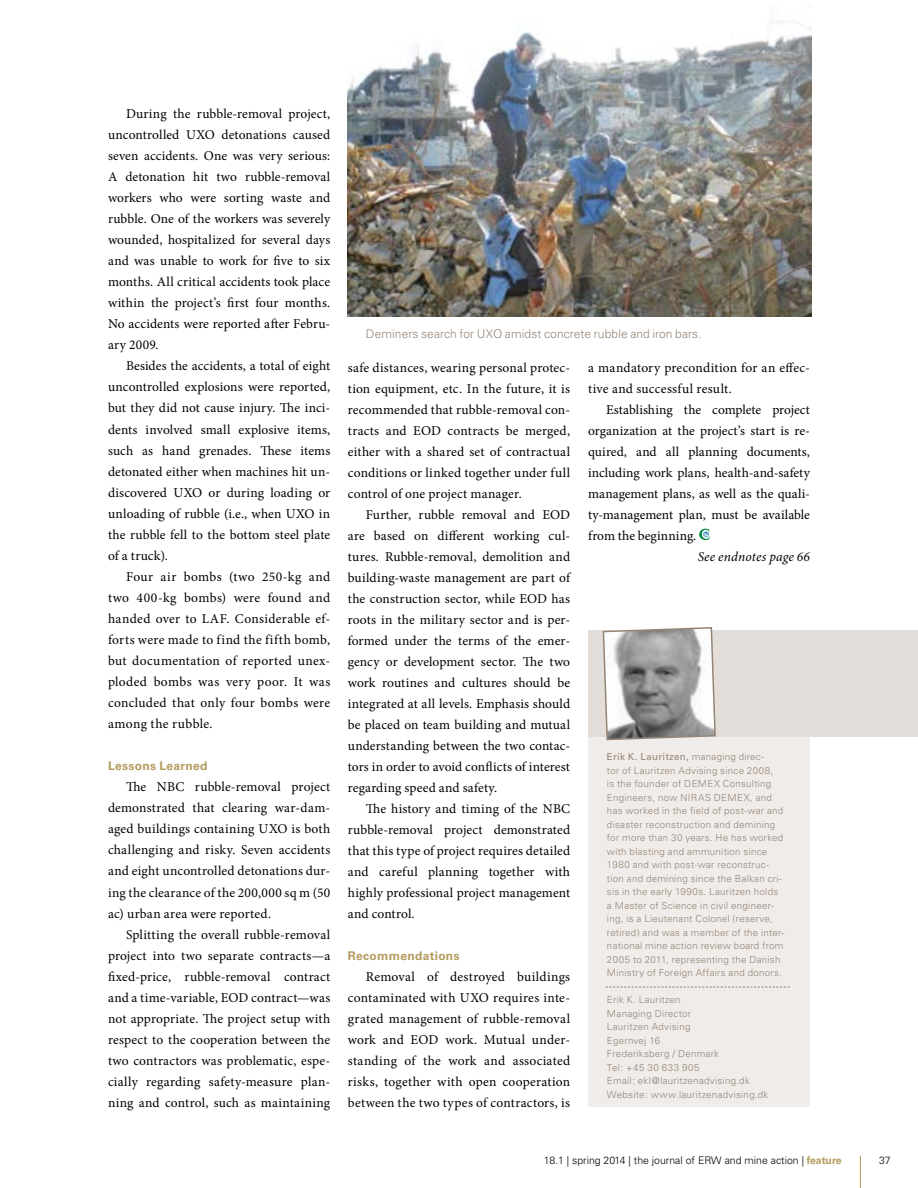
<style>
.page{position:relative;width:918px;height:1188px;background:#fff}
.page>*{position:absolute;margin:0;border:0;box-sizing:border-box;transform-origin:0 0}
.bullets{font:13.5px/21px "Minion Pro";letter-spacing:.01em;color:#000;text-align:justify}
.bullets-2{font:italic 13.5px "Minion Pro";letter-spacing:.01em;color:#000}
.bullets-3{font:300 12px "Univers";letter-spacing:.01em;color:#958577}
.BODY_new{font:700 12px "Univers";letter-spacing:.025em;color:#b49c5d}
.bullets-4{font:700 12px "Univers";letter-spacing:.03em;color:#b49c5d}
.t1{font:300 10.5px "Univers";color:#000}
.Bio_Body{font:300 9.75px/13.5px "Univers";letter-spacing:.025em;color:#958577}
.Bio_Body-2{font:300 9.75px "Univers";letter-spacing:.055em;color:#958577}
.s1{font-weight:400}
.s2{font-weight:700;color:#b49c5d}
</style>
<div class="page">
<hr style="left:860px;top:1156px;width:1px;height:32px;background:#b49c5d">
<div style="left:588px;top:631px;width:222px;height:476px;background:#f0ece9"></div>
<div style="left:589px;top:630px;width:329px;height:107px;background:#e4deda"></div>
<svg style="left:602px;top:627px;width:114px;height:114px;background:#afadad"></svg>
<svg style="left:606px;top:987px;width:184px;height:1px"></svg>
<svg style="left:699px;top:529px;width:11px;height:11px"></svg>
<img style="left:348px;top:22px;width:464px;height:295px">
<p class="bullets" style="left:108px;top:103px;width:224px;text-indent:18px">During the rubble-removal project, uncontrolled UXO detonations caused seven accidents. One was very serious:<br>A detonation hit two rubble-removal workers who were sorting waste and rubble. One of the workers was severely wounded, hospitalized for several days and was unable to work for five to six months. All critical accidents took place within the project’s first four months.<br>No accidents were reported after Febru&shy;ary 2009.</p>
<p class="bullets" style="left:108px;top:356px;width:224px;text-indent:18px">Besides the accidents, a total of eight uncontrolled explosions were reported, but they did not cause injury. The inci&shy;dents involved small explosive items, such as hand grenades. These items detonated either when machines hit un&shy;discovered UXO or during loading or unloading of rubble (i.e., when UXO in the rubble fell to the bottom steel plate of a truck).</p>
<p class="bullets" style="left:108px;top:566px;width:224px;text-indent:18px">Four air bombs (two 250-kg and two 400-kg bombs) were found and handed over to LAF. Considerable ef&shy;forts were made to find the fifth bomb, but documentation of reported unex&shy;ploded bombs was very poor. It was concluded that only four bombs were among the rubble.</p>
<p class="bullets-4" style="left:108px;top:759px;width:101px">Lessons Learned</p>
<p class="bullets" style="left:108px;top:777px;width:224px;text-indent:18px">The NBC rubble-removal project demonstrated that clearing war-dam&shy;aged buildings containing UXO is both challenging and risky. Seven accidents and eight uncontrolled detonations dur&shy;ing the clearance of the 200,000 sq m (50 ac) urban area were reported.</p>
<p class="bullets" style="left:108px;top:924px;width:224px;text-indent:18px">Splitting the overall rubble-removal project into two separate contracts—a fixed-price, rubble-removal contract and a time-variable, EOD contract—was not appropriate. The project setup with respect to the cooperation between the two contractors was problematic, espe&shy;cially regarding safety-measure plan&shy;ning and control, such as maintaining</p>
<p class="bullets-3" style="left:366px;top:327px;width:337px">Deminers search for UXO amidst concrete rubble and iron bars.</p>
<p class="bullets" style="left:348px;top:357px;width:224px">safe distances, wearing personal protec&shy;tion equipment, etc. In the future, it is recommended that rubble-removal con&shy;tracts and EOD contracts be merged, either with a shared set of contractual conditions or linked together under full control of one project manager.</p>
<p class="bullets" style="left:348px;top:504px;width:224px;text-indent:18px">Further, rubble removal and EOD are based on different working cul&shy;tures. Rubble-removal, demolition and building-waste management are part of the construction sector, while EOD has roots in the military sector and is per&shy;formed under the terms of the emer&shy;gency or development sector. The two work routines and cultures should be integrated at all levels. Emphasis should be placed on team building and mutual understanding between the two contac&shy;tors in order to avoid conflicts of interest regarding speed and safety.</p>
<p class="bullets" style="left:348px;top:798px;width:224px;text-indent:18px">The history and timing of the NBC rubble-removal project demonstrated that this type of project requires detailed and careful planning together with highly professional project management and control.</p>
<p class="BODY_new" style="left:348px;top:949px;width:113px">Recommendations</p>
<p class="bullets" style="left:348px;top:966px;width:224px;text-indent:18px">Removal of destroyed buildings contaminated with UXO requires inte&shy;grated management of rubble-removal work and EOD work. Mutual under&shy;standing of the work and associated risks, together with open cooperation between the two types of contractors, is</p>
<p class="bullets" style="left:588px;top:357px;width:223px">a mandatory precondition for an effec&shy;tive and successful result.</p>
<p class="bullets" style="left:588px;top:399px;width:223px;text-indent:18px">Establishing the complete project organization at the project’s start is re&shy;quired, and all planning documents, including work plans, health-and-safety management plans, as well as the quali&shy;ty-management plan, must be available from the beginning.</p>
<p class="bullets-2" style="left:698px;top:547px;width:114px">See endnotes page 66</p>
<p class="Bio_Body" style="left:607px;top:750px;width:179px"><span class="s1">Erik K. Lauritzen,</span> managing direc-<br>tor of Lauritzen Advising since 2008,<br>is the founder of DEMEX Consulting Engineers, now NIRAS DEMEX, and has worked in the field of post-war and disaster reconstruction and demining for more than 30 years. He has worked with blasting and ammunition since 1980 and with post-war reconstruc&shy;tion and demining since the Balkan cri&shy;sis in the early 1990s. Lauritzen holds a Master of Science in civil engineer&shy;ing, is a Lieutenant Colonel (reserve, retired) and was a member of the inter&shy;national mine action review board from 2005 to 2011, representing the Danish Ministry of Foreign Affairs and donors.</p>
<p class="Bio_Body" style="left:607px;top:993px;width:75px">Erik K. Lauritzen</p>
<p class="Bio_Body" style="left:607px;top:1007px;width:86px">Managing Director</p>
<p class="Bio_Body" style="left:607px;top:1020px;width:85px">Lauritzen Advising</p>
<p class="Bio_Body" style="left:607px;top:1034px;width:55px">Egernvej 16</p>
<p class="Bio_Body" style="left:607px;top:1047px;width:114px">Frederiksberg / Denmark</p>
<p class="Bio_Body-2" style="left:607px;top:1061px;width:94px">Tel: +45 30 633 905</p>
<p class="Bio_Body" style="left:607px;top:1074px;width:144px">Email: ekl@lauritzenadvising.dk</p>
<p class="Bio_Body" style="left:607px;top:1088px;width:163px">Website: www.lauritzenadvising.dk</p>
<p class="t1" style="left:544px;top:1154px;width:299px">18.1 | spring 2014 | the journal of ERW and mine action | <span class="s2">feature</span></p>
<p class="t1" style="left:879px;top:1154px;width:13px">37</p>
</div>
